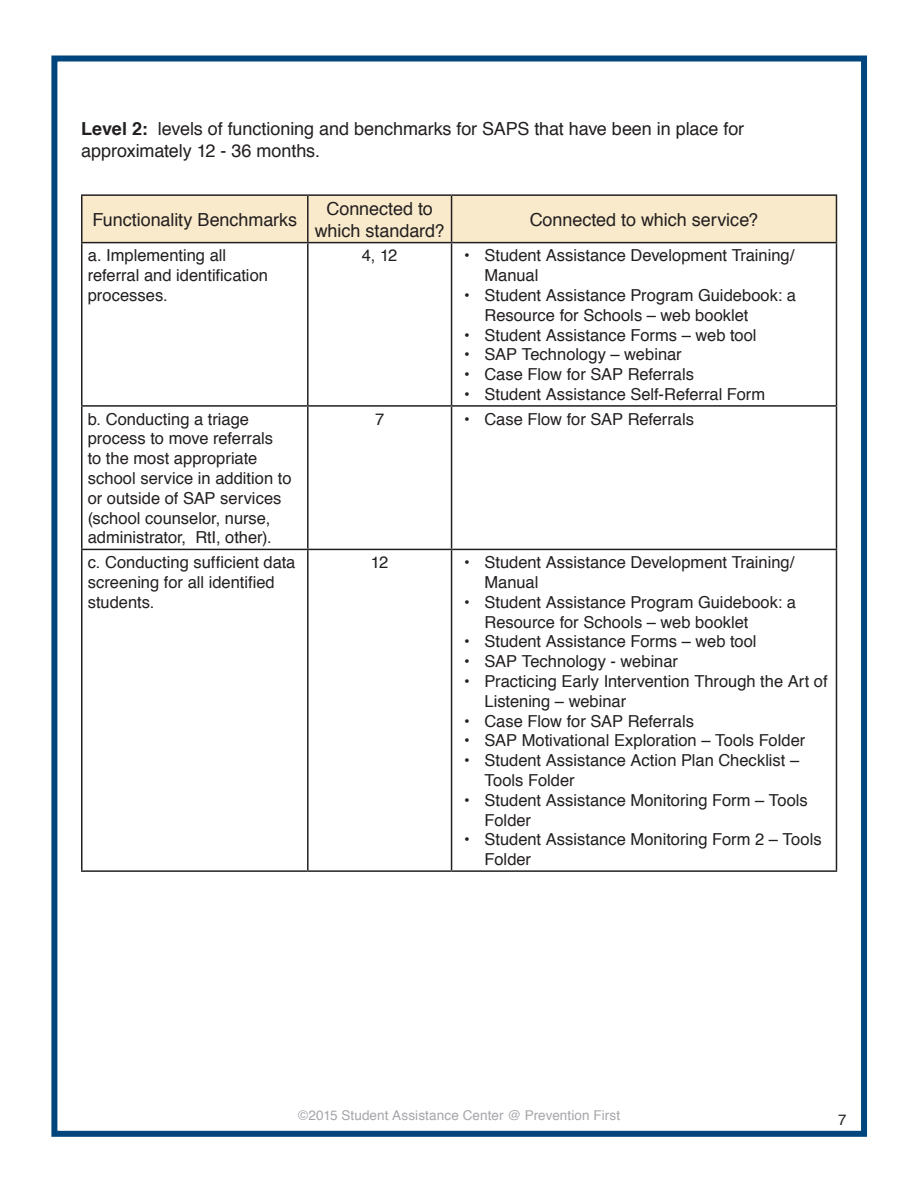
<style>
.page{position:relative;width:918px;height:1188px;background:#fff}
.page>*{position:absolute;margin:0;border:0;box-sizing:border-box;transform-origin:0 0}
.t1{font:18px/21.6px "Helvetica";letter-spacing:-.005em;color:#231f20;text-align:center}
.t2{font:16.5px/19.8px "Helvetica";color:#231f20}
.t3{font:15px "Helvetica";color:#231f20}
.t4{font:13.5px "Helvetica";letter-spacing:.005em;color:#a5a6aa}
.s1{font-weight:700}
</style>
<div class="page">
<div style="left:51px;top:56px;width:816px;height:1081px;border:6px solid #00467e"></div>
<div style="left:82px;top:196px;width:754px;height:46px;background:#f9eacb"></div>
<hr style="left:81px;top:194px;width:227px;height:2px;background:#231f20">
<hr style="left:81px;top:196px;width:1px;height:46px;background:#231f20">
<hr style="left:308px;top:194px;width:144px;height:2px;background:#231f20">
<hr style="left:307px;top:196px;width:2px;height:46px;background:#231f20">
<hr style="left:452px;top:194px;width:385px;height:2px;background:#231f20">
<hr style="left:451px;top:196px;width:1px;height:46px;background:#231f20">
<hr style="left:836px;top:196px;width:1px;height:46px;background:#231f20">
<hr style="left:81px;top:242px;width:227px;height:1px;background:#231f20">
<hr style="left:81px;top:243px;width:1px;height:162px;background:#231f20">
<hr style="left:308px;top:242px;width:144px;height:1px;background:#231f20">
<hr style="left:307px;top:243px;width:2px;height:162px;background:#231f20">
<hr style="left:452px;top:242px;width:385px;height:1px;background:#231f20">
<hr style="left:451px;top:243px;width:1px;height:162px;background:#231f20">
<hr style="left:836px;top:243px;width:1px;height:162px;background:#231f20">
<hr style="left:81px;top:405px;width:227px;height:2px;background:#231f20">
<hr style="left:81px;top:407px;width:1px;height:142px;background:#231f20">
<hr style="left:308px;top:405px;width:144px;height:2px;background:#231f20">
<hr style="left:307px;top:407px;width:2px;height:142px;background:#231f20">
<hr style="left:452px;top:405px;width:385px;height:2px;background:#231f20">
<hr style="left:451px;top:407px;width:1px;height:142px;background:#231f20">
<hr style="left:836px;top:407px;width:1px;height:142px;background:#231f20">
<hr style="left:81px;top:549px;width:227px;height:1px;background:#231f20">
<hr style="left:81px;top:550px;width:1px;height:320px;background:#231f20">
<hr style="left:308px;top:549px;width:144px;height:1px;background:#231f20">
<hr style="left:307px;top:550px;width:2px;height:320px;background:#231f20">
<hr style="left:452px;top:549px;width:385px;height:1px;background:#231f20">
<hr style="left:451px;top:550px;width:1px;height:320px;background:#231f20">
<hr style="left:836px;top:550px;width:1px;height:320px;background:#231f20">
<hr style="left:81px;top:870px;width:227px;height:2px;background:#231f20">
<hr style="left:308px;top:870px;width:144px;height:2px;background:#231f20">
<hr style="left:452px;top:870px;width:385px;height:2px;background:#231f20">
<p class="t1" style="left:81px;top:118px;width:414px"><span class="s1">Level 2:</span> levels of functioning and benchmarks for saps</p>
<p class="t1" style="left:534px;top:118px;width:211px">that have been in place for</p>
<p class="t1" style="left:81px;top:139px;width:240px">approximately 12 - 36 months.</p>
<p class="t1" style="left:92px;top:208px;width:206px">Functionality Benchmarks</p>
<p class="t1" style="left:315px;top:197px;width:131px">Connected to which standard?</p>
<p class="t1" style="left:530px;top:208px;width:230px">Connected to which service?</p>
<p class="t2" style="left:88px;top:245px;width:182px">a. Implementing all referral and identification processes.</p>
<p class="t2" style="left:362px;top:245px;width:37px">4, 12</p>
<p class="t2" style="left:485px;top:245px;width:311px;text-indent:-20px">• Student Assistance Development Training/<br>Manual</p>
<p class="t2" style="left:485px;top:285px;width:313px;text-indent:-20px">• Student Assistance Program Guidebook: a<br>Resource for Schools – web booklet</p>
<p class="t2" style="left:464px;top:324px;width:294px">• Student Assistance Forms – web tool</p>
<p class="t2" style="left:464px;top:344px;width:219px">• SAP Technology – webinar</p>
<p class="t2" style="left:464px;top:364px;width:231px">• Case Flow for SAP Referrals</p>
<p class="t2" style="left:464px;top:384px;width:302px">• Student Assistance Self-Referral Form</p>
<p class="t2" style="left:88px;top:408px;width:205px">b. Conducting a triage process to move referrals<br>to the most appropriate school service in addition to or outside of SAP services (school counselor, nurse, administrator, RtI, other).</p>
<p class="t2" style="left:375px;top:408px;width:11px">7</p>
<p class="t2" style="left:464px;top:408px;width:231px">• Case Flow for SAP Referrals</p>
<p class="t2" style="left:88px;top:552px;width:209px">c. Conducting sufficient data screening for all identified students.</p>
<p class="t2" style="left:371px;top:552px;width:19px">12</p>
<p class="t2" style="left:485px;top:552px;width:311px;text-indent:-20px">• Student Assistance Development Training/<br>Manual</p>
<p class="t2" style="left:485px;top:592px;width:313px;text-indent:-20px">• Student Assistance Program Guidebook: a<br>Resource for Schools – web booklet</p>
<p class="t2" style="left:464px;top:631px;width:294px">• Student Assistance Forms – web tool</p>
<p class="t2" style="left:464px;top:651px;width:215px">• SAP Technology - webinar</p>
<p class="t2" style="left:485px;top:671px;width:345px;text-indent:-20px">• Practicing Early Intervention Through the Art of<br>Listening – webinar</p>
<p class="t2" style="left:464px;top:710px;width:231px">• Case Flow for SAP Referrals</p>
<p class="t2" style="left:464px;top:730px;width:343px">• SAP Motivational Exploration – Tools Folder</p>
<p class="t2" style="left:485px;top:750px;width:316px;text-indent:-20px">• Student Assistance Action Plan Checklist –<br>Tools Folder</p>
<p class="t2" style="left:485px;top:790px;width:325px;text-indent:-20px">• Student Assistance Monitoring Form – Tools<br>Folder</p>
<p class="t2" style="left:485px;top:829px;width:339px;text-indent:-20px">• Student Assistance Monitoring Form 2 – Tools<br>Folder</p>
<p class="t4" style="left:298px;top:1103px;width:323px">©2015 Student Assistance Center @ Prevention First</p>
<p class="t3" style="left:838px;top:1107px;width:10px">7</p>
</div>
